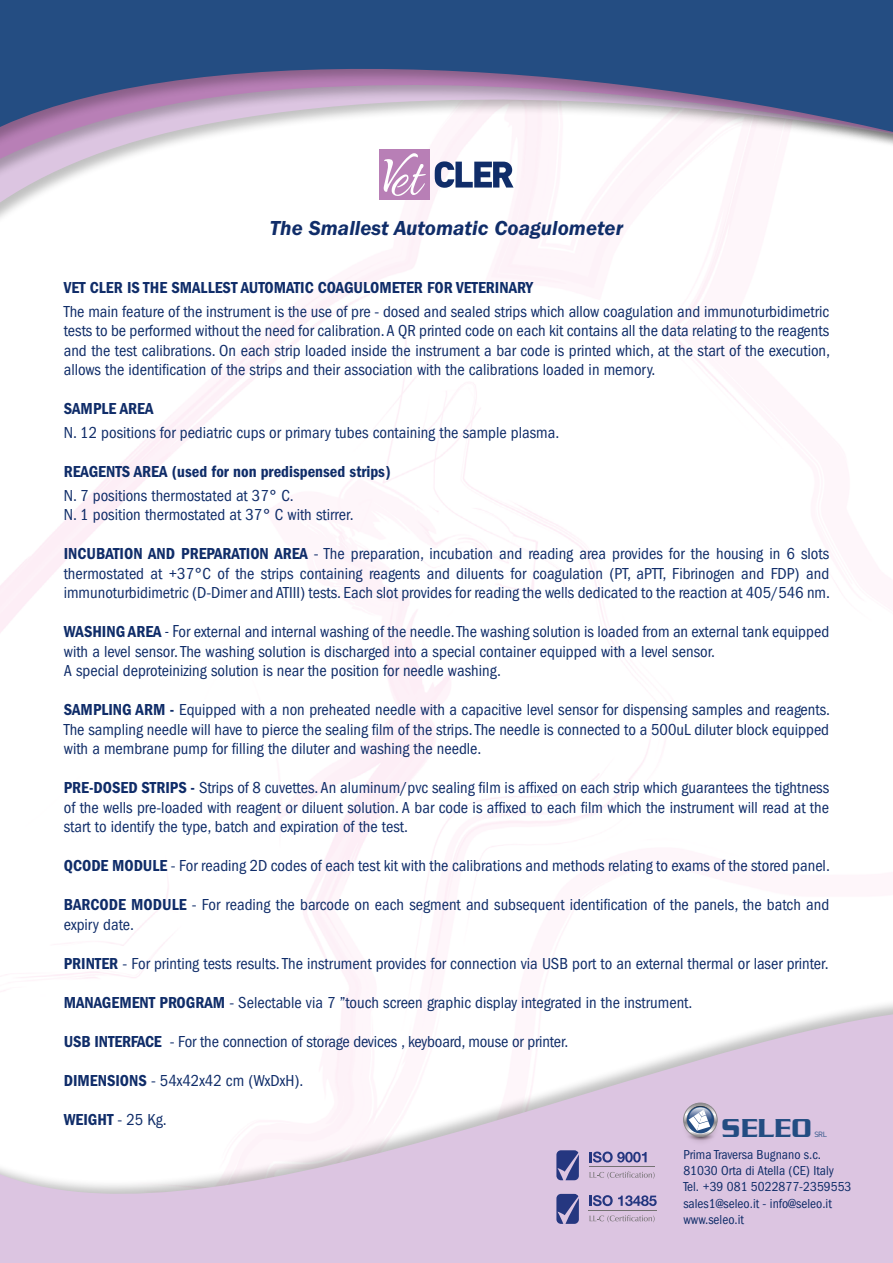
<style>
.page{position:relative;width:893px;height:1263px;background:#fff}
.page>*{position:absolute;margin:0;border:0;box-sizing:border-box;transform-origin:0 0}
.t1{font:500 28.05px "Serpentine";color:#234d82}
.t2{font:italic 600 21px "ITC Franklin Gothic Std";color:#102d69}
.t3{font:condensed 16.5px/19.5px "ITC Franklin Gothic Std";color:#102d69;text-align:justify}
.t4{font:16.5px "ITC Franklin Gothic Std Dm Cd";color:#102d69}
.t5{font:condensed 13.5px/16.2px "ITC Franklin Gothic Std";color:#102d69}
.t6{font:7.5px "DIN";color:#234d82}
.s1{font-family:"ITC Franklin Gothic Std Dm Cd";font-stretch:normal}
.s2{font-family:"ITC Franklin Gothic Std Bk Cp";font-stretch:normal;font-size:18px}
.s3{font-family:"ITC Franklin Gothic Std";font-stretch:condensed}
</style>
<div class="page">
<svg style="left:0;top:1012px;width:893px;height:251px;fill:#dcc5e1"></svg>
<svg style="left:0;top:182px;width:742px;height:33px"></svg>
<div style="left:0;top:0;width:893px;height:182px;background:#000;opacity:.25"></div>
<svg style="left:0;top:151px;width:893px;height:17px"></svg>
<div style="left:0;top:0;width:893px;height:151px;background:#000;opacity:.25"></div>
<svg style="left:0;top:0;width:893px;height:136px;fill:#244d82"></svg>
<div style="left:379px;top:149px;width:51px;height:51px;background:#b87fb6"></div>
<svg style="left:435px;top:161px;width:79px;height:27px"></svg>
<svg style="left:384px;top:153px;width:42px;height:43px"></svg>
<svg style="left:681px;top:1107px;width:39px;height:38px"></svg>
<svg style="left:684px;top:1103px;width:33px;height:34px"></svg>
<div style="left:683px;top:1103px;width:34px;height:34px;border:1px solid #fff;border-radius:50%"></div>
<svg style="left:686px;top:1107px;width:29px;height:33px"></svg>
<svg style="left:556px;top:1150px;width:23px;height:30px"></svg>
<svg style="left:589px;top:1171px;width:66px;height:8px"></svg>
<hr style="left:589px;top:1166px;width:65px;height:1px;background:#747273">
<svg style="left:589px;top:1151px;width:58px;height:11px"></svg>
<svg style="left:556px;top:1194px;width:23px;height:30px"></svg>
<svg style="left:589px;top:1215px;width:66px;height:7px"></svg>
<hr style="left:589px;top:1210px;width:68px;height:1px;background:#747273">
<svg style="left:589px;top:1195px;width:68px;height:11px"></svg>
<p class="t2" style="left:270px;top:216px;width:355px">The Smallest Automatic Coagulometer</p>
<p class="t4" style="left:64px;top:278px;width:471px">VET CLER IS THE SMALLEST AUTOMATIC COAGULOMETER FOR VETERINARY</p>
<p class="t3" style="left:64px;top:302px;width:768px">The main feature of the instrument is the use of pre - dosed and sealed strips which allow coagulation and immunoturbidimetric tests to be performed without the need for calibration. A QR printed code on each kit contains all the data relating to the reagents and the test calibrations. On each strip loaded inside the instrument a bar code is printed which, at the start of the execution, allows the identification of the strips and their association with the calibrations loaded in memory.</p>
<p class="t4" style="left:64px;top:399px;width:91px">SAMPLE AREA</p>
<p class="t3" style="left:64px;top:423px;width:497px">N. 12 positions for pediatric cups or primary tubes containing the sample plasma.</p>
<p class="t4" style="left:64px;top:462px;width:328px">REAGENTS AREA (used for non predispensed strips)</p>
<p class="t3" style="left:64px;top:486px;width:291px">N. 7 positions thermostated at 37° C.<br>N. 1 position thermostated at 37° C with stirrer.</p>
<p class="t3" style="left:64px;top:544px;width:768px"><span class="s1">INCUBATION AND PREPARATION AREA</span> - The preparation, incubation and reading area provides for the housing in 6 slots thermostated at +37°C of the strips containing reagents and diluents for coagulation (PT, aPTT, Fibrinogen and FDP) and immunoturbidimetric (D-Dimer and ATIII) tests. Each slot provides for reading the wells dedicated to the reaction at 405/546 nm.</p>
<p class="t3" style="left:64px;top:622px;width:767px;text-align:left"><span class="s1">WASHING AREA</span> <span class="s2">- F</span>or external and internal washing of the needle. The washing solution is loaded from an external tank equipped with a level sensor. The washing solution is discharged into a special container equipped with a level sensor.<br>A special deproteinizing solution is near the position for needle washing.</p>
<p class="t3" style="left:64px;top:700px;width:768px"><span class="s1">SAMPLING ARM -</span> Equipped with a non preheated needle with a capacitive level sensor for dispensing samples and reagents.<br>The sampling needle will have to pierce the sealing film of the strips. The needle is connected to a 500uL diluter block equipped with a membrane pump for filling the diluter and washing the needle.</p>
<p class="t3" style="left:64px;top:778px;width:767px"><span class="s1">PRE-DOSED STRIPS -</span> Strips of 8 cuvettes. An aluminum/pvc sealing film is affixed on each strip which guarantees the tightness of the wells pre-loaded with reagent or diluent solution. A bar code is affixed to each film which the instrument will read at the start to identify the type, batch and expiration of the test.</p>
<p class="t3" style="left:64px;top:856px;width:768px"><span class="s1">QCODE MODULE</span> - For reading 2D codes of each test kit with the calibrations and methods relating to exams of the stored panel.</p>
<p class="t3" style="left:64px;top:895px;width:767px"><span class="s1">BARCODE MODULE</span> - For reading the barcode on each segment and subsequent identification of the panels, the batch and expiry date.</p>
<p class="t3" style="left:64px;top:954px;width:766px"><span class="s1">PRINTER</span> - For printing tests results. The instrument provides for connection via USB port to an external thermal or laser printer.</p>
<p class="t3" style="left:64px;top:993px;width:630px"><span class="s1">MANAGEMENT PROGRAM</span> - Selectable via 7 ”touch screen graphic display integrated in the instrument.</p>
<p class="t3" style="left:64px;top:1032px;width:506px"><span class="s1">USB INTERFACE</span> - For the connection of storage devices , keyboard, mouse or printer.</p>
<p class="t3" style="left:64px;top:1071px;width:241px"><span class="s1">DIMENSIONS</span> - 54x42x42 cm (WxDxH).</p>
<p class="t4" style="left:64px;top:1110px;width:105px">WEIGHT <span class="s3">- 25 Kg.</span></p>
<p class="t5" style="left:683px;top:1146px;width:170px">Prima Traversa Bugnano s.c.<br>81030 Orta di Atella (CE) Italy<br>Tel. +39 081 5022877-2359553 sales1@seleo.it - info@seleo.it www.seleo.it</p>
<h1 class="t1" style="left:721px;top:1112px;width:92px">SELEO</h1>
<p class="t6" style="left:814px;top:1129px;width:14px">SRL</p>
</div>
